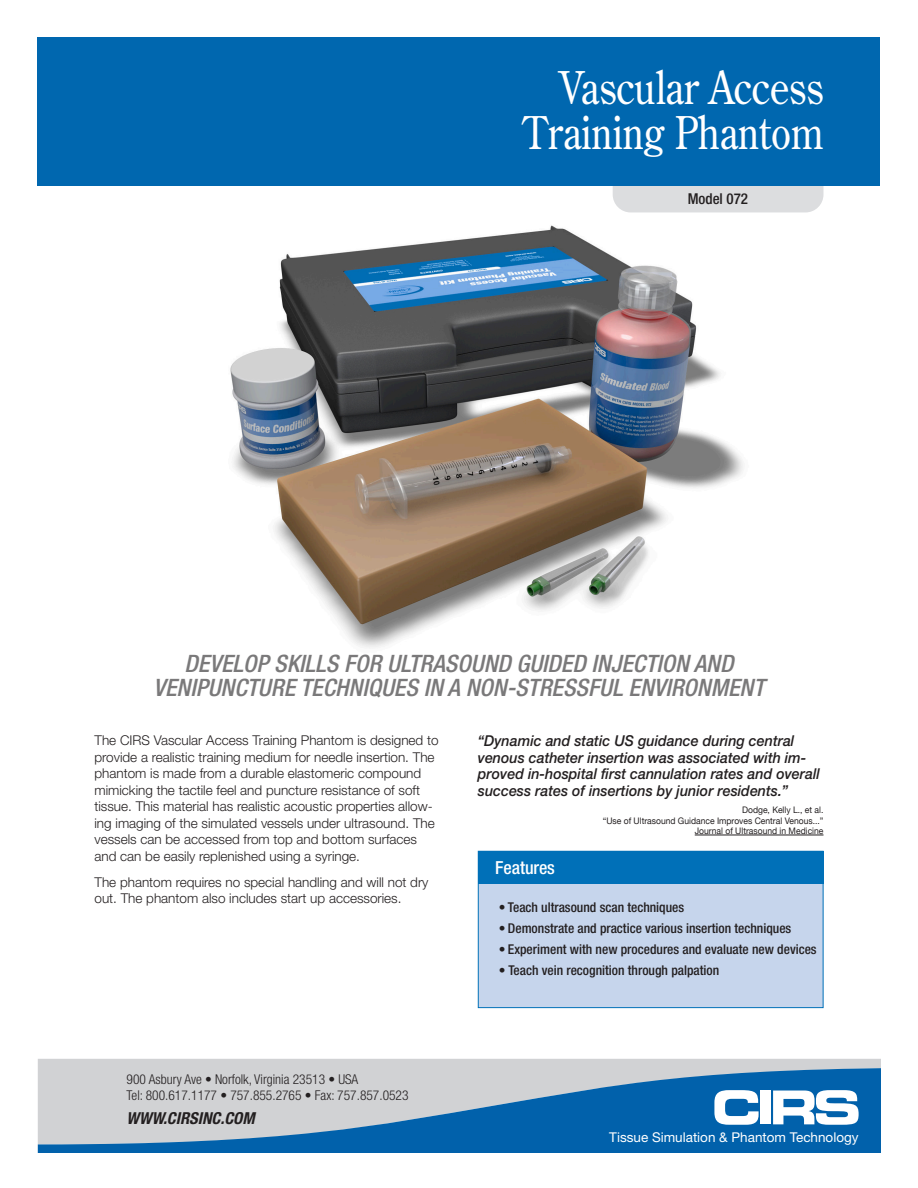
<style>
.page{position:relative;width:918px;height:1188px;background:#fff}
.page>*{position:absolute;margin:0;border:0;box-sizing:border-box;transform-origin:0 0}
.B_Headline_COS_w_30{font:45px/45px "Century Old Style Std";color:#fff;text-align:right;scale:.85 1}
.t1{font:italic 500 condensed 24px "Helvetica Neue";color:#7a797a}
.B_Feature_Bene_Head{font:500 condensed 18px "Helvetica Neue";color:#fff}
.t2{font:italic 700 condensed 16.5px "Helvetica Neue";color:#231f20}
.t3{font:italic 500 15px/16.5px "Helvetica Neue";color:#231f20;scale:.95 1}
.B_Product_Number_HN6{font:500 condensed 15px "Helvetica Neue";color:#231f20}
.B_Main_Text_HN45_9_1{font:300 13.5px/16.5px "Helvetica Neue";color:#231f20}
.B_Feature_Bullets_HN{font:500 condensed 13.5px "Helvetica Neue";color:#231f20}
.t4{font:300 condensed 13.5px/16.5px "Helvetica Neue";color:#231f20}
.t5{font:13.5px "Helvetica Neue";color:#fff}
.t6{font:9px "Helvetica Neue";color:#231f20;scale:.95 1}
</style>
<div class="page">
<div style="left:613px;top:158px;width:210px;height:54px;background:#dcdddf;border-radius:18px"></div>
<div style="left:38px;top:38px;width:842px;height:148px;background:#0067af"></div>
<div style="left:38px;top:1059px;width:842px;height:9px;background:#d1d2d4"></div>
<svg style="left:38px;top:1068px;width:842px;height:84px;background:#6e9cc0"></svg>
<svg style="left:714px;top:1090px;width:45px;height:35px"></svg>
<div style="left:760px;top:1091px;width:11px;height:33px;background:#fff"></div>
<svg style="left:773px;top:1090px;width:86px;height:35px"></svg>
<img style="left:230px;top:225px;width:513px;height:423px">
<div style="left:478px;top:851px;width:346px;height:157px;background:#c6d5ec;border:1px solid #0070b8"></div>
<div style="left:478px;top:851px;width:346px;height:33px;background:#0070b8"></div>
<hr style="left:695px;top:835px;width:129px;height:1px;background:#231f20">
<p class="B_Headline_COS_w_30" style="left:523px;top:64px;width:355px">Vascular Access<br>Training Phantom</p>
<p class="B_Product_Number_HN6" style="left:688px;top:190px;width:62px">Model 072</p>
<p class="t1" style="left:185px;top:649px;width:550px">DEVELOP SKILLS FOR ULTRASOUND GUIDED INJECTION AND</p>
<p class="t1" style="left:154px;top:673px;width:612px">VENIPUNCTURE TECHNIQUES IN A NON-STRESSFUL ENVIRONMENT</p>
<p class="B_Main_Text_HN45_9_1" style="left:94px;top:732px;width:346px">The CIRS Vascular Access Training Phantom is designed to provide a realistic training medium for needle insertion. The phantom is made from a durable elastomeric compound mimicking the tactile feel and puncture resistance of soft tissue. This material has realistic acoustic properties allow&shy;ing imaging of the simulated vessels under ultrasound. The vessels can be accessed from top and bottom surfaces and can be easily replenished using a syringe.</p>
<p class="B_Main_Text_HN45_9_1" style="left:94px;top:873px;width:336px">The phantom requires no special handling and will not dry out. The phantom also includes start up accessories.</p>
<p class="t4" style="left:127px;top:1071px;width:283px">900 Asbury Ave • Norfolk, Virginia 23513 • USA<br>Tel: 800.617.1177 • 757.855.2765 • Fax: 757.857.0523</p>
<p class="t2" style="left:127px;top:1109px;width:130px">WWW.CIRSINC.COM</p>
<p class="t3" style="left:478px;top:732px;width:362px">“Dynamic and static US guidance during central venous catheter insertion was associated with im&shy;proved in-hospital first cannulation rates and overall success rates of insertions by junior residents.”</p>
<p class="t6" style="left:742px;top:803px;width:87px">Dodge, Kelly L., et al.</p>
<p class="t6" style="left:603px;top:814px;width:234px">“Use of Ultrasound Guidance Improves Central Venous...”</p>
<p class="t6" style="left:695px;top:824px;width:137px">Journal of Ultrasound in Medicine</p>
<p class="B_Feature_Bene_Head" style="left:495px;top:857px;width:61px">Features</p>
<p class="B_Feature_Bullets_HN" style="left:499px;top:899px;width:187px">• Teach ultrasound scan techniques</p>
<p class="B_Feature_Bullets_HN" style="left:499px;top:920px;width:294px">• Demonstrate and practice various insertion techniques</p>
<p class="B_Feature_Bullets_HN" style="left:499px;top:941px;width:319px">• Experiment with new procedures and evaluate new devices</p>
<p class="B_Feature_Bullets_HN" style="left:499px;top:962px;width:222px">• Teach vein recognition through palpation</p>
<p class="t5" style="left:609px;top:1129px;width:251px">Tissue Simulation &amp; Phantom Technology</p>
</div>
